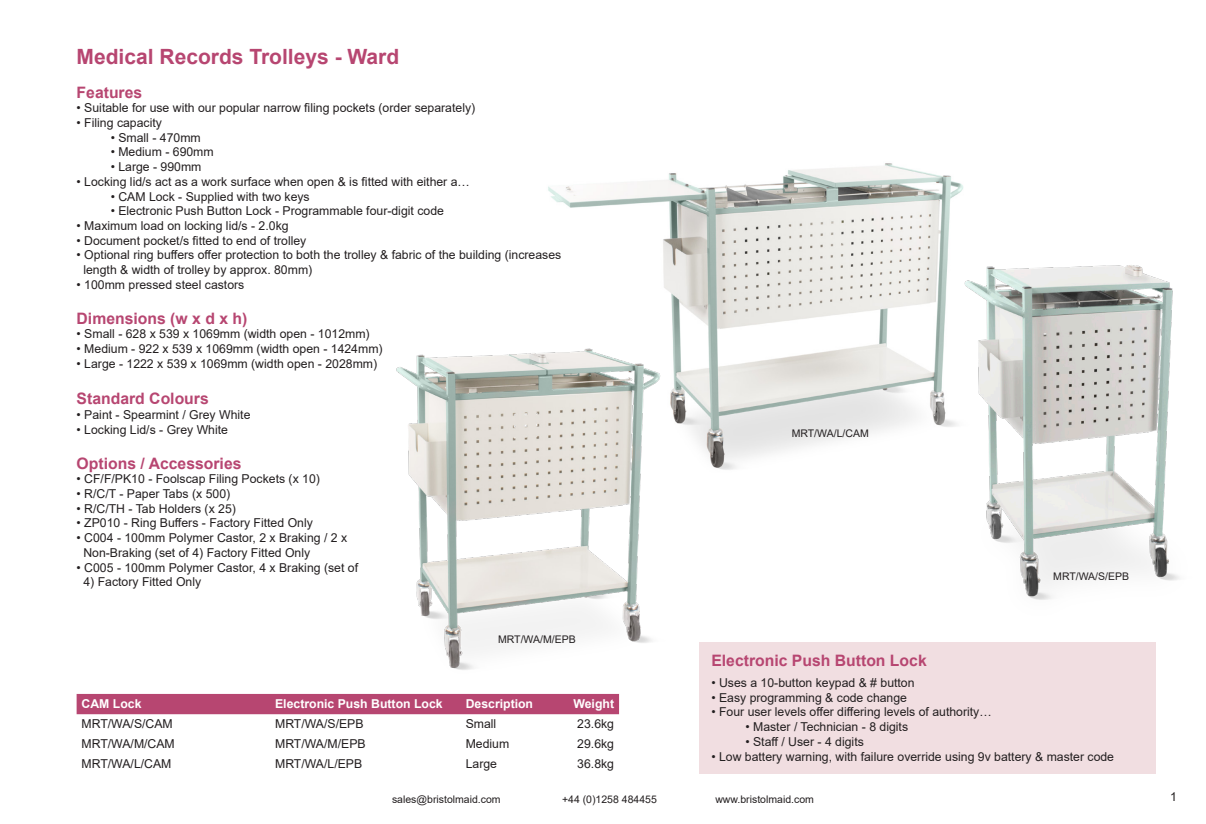
<style>
.page{position:relative;width:1206px;height:824px;background:#fff}
.page>*{position:absolute;margin:0;border:0;box-sizing:border-box;transform-origin:0 0}
.t1{font:700 21px "Arial";color:#b74671}
.t2{font:700 15.75px "Arial";color:#b74671}
.t3{font:12.25px/14.7px "Arial";color:#231f20}
.t4{font:700 12.25px "Arial";color:#fff}
.t5{font:10.5px "Arial";color:#231f20}
</style>
<div class="page">
<img style="left:548px;top:163px;width:416px;height:307px">
<img style="left:922px;top:199px;width:257px;height:401px">
<div style="left:77px;top:693px;width:196px;height:21px;background:#b74671"></div>
<div style="left:699px;top:642px;width:457px;height:132px;background:#f1dee1"></div>
<img style="left:273px;top:288px;width:440px;height:427px">
<p class="t1" style="left:77px;top:42px;width:324px">Medical Records Trolleys - Ward</p>
<p class="t2" style="left:77px;top:81px;width:67px">Features</p>
<p class="t3" style="left:77px;top:101px;width:400px">• Suitable for use with our popular narrow filing pockets (order separately)</p>
<p class="t3" style="left:77px;top:115px;width:87px">• Filing capacity</p>
<p class="t3" style="left:111px;top:130px;width:92px">• Small - 470mm</p>
<p class="t3" style="left:111px;top:145px;width:104px">• Medium - 690mm</p>
<p class="t3" style="left:111px;top:159px;width:92px">• Large - 990mm</p>
<p class="t3" style="left:77px;top:174px;width:395px">• Locking lid/s act as a work surface when open &amp; is fitted with either a…</p>
<p class="t3" style="left:111px;top:189px;width:200px">• CAM Lock - Supplied with two keys</p>
<p class="t3" style="left:111px;top:203px;width:335px">• Electronic Push Button Lock - Programmable four-digit code</p>
<p class="t3" style="left:77px;top:218px;width:213px">• Maximum load on locking lid/s - 2.0kg</p>
<p class="t3" style="left:77px;top:233px;width:231px">• Document pocket/s fitted to end of trolley</p>
<p class="t3" style="left:77px;top:248px;width:486px">• Optional ring buffers offer protection to both the trolley &amp; fabric of the building (increases</p>
<p class="t3" style="left:83px;top:262px;width:230px">length &amp; width of trolley by approx. 80mm)</p>
<p class="t3" style="left:77px;top:277px;width:169px">• 100mm pressed steel castors</p>
<p class="t2" style="left:77px;top:307px;width:172px">Dimensions (w x d x h)</p>
<p class="t3" style="left:77px;top:327px;width:294px">• Small - 628 x 539 x 1069mm (width open - 1012mm)</p>
<p class="t3" style="left:77px;top:341px;width:307px">• Medium - 922 x 539 x 1069mm (width open - 1424mm)</p>
<p class="t3" style="left:77px;top:356px;width:302px">• Large - 1222 x 539 x 1069mm (width open - 2028mm)</p>
<p class="t2" style="left:77px;top:387px;width:134px">Standard Colours</p>
<p class="t3" style="left:77px;top:407px;width:175px">• Paint - Spearmint / Grey White</p>
<p class="t3" style="left:77px;top:422px;width:153px">• Locking Lid/s - Grey White</p>
<p class="t2" style="left:77px;top:452px;width:166px">Options / Accessories</p>
<p class="t3" style="left:77px;top:471px;width:245px">• CF/F/PK10 - Foolscap Filing Pockets (x 10)</p>
<p class="t3" style="left:77px;top:486px;width:155px">• R/C/T - Paper Tabs (x 500)</p>
<p class="t3" style="left:77px;top:501px;width:161px">• R/C/TH - Tab Holders (x 25)</p>
<p class="t3" style="left:77px;top:515px;width:238px">• ZP010 - Ring Buffers - Factory Fitted Only</p>
<p class="t3" style="left:83px;top:530px;width:265px;text-indent:-7px">• C004 - 100mm Polymer Castor, 2 x Braking / 2 x<br>Non-Braking (set of 4) Factory Fitted Only</p>
<p class="t3" style="left:77px;top:559px;width:283px">• C005 - 100mm Polymer Castor, 4 x Braking (set of</p>
<p class="t3" style="left:83px;top:574px;width:119px">4) Factory Fitted Only</p>
<p class="t5" style="left:498px;top:631px;width:79px">MRT/WA/M/EPB</p>
<p class="t4" style="left:82px;top:694px;width:61px">CAM Lock</p>
<p class="t4" style="left:275px;top:694px;width:169px">Electronic Push Button Lock</p>
<p class="t4" style="left:465px;top:694px;width:69px">Description</p>
<p class="t4" style="left:573px;top:694px;width:42px">Weight</p>
<p class="t3" style="left:82px;top:716px;width:93px">MRT/WA/S/CAM</p>
<p class="t3" style="left:275px;top:716px;width:90px">MRT/WA/S/EPB</p>
<p class="t3" style="left:465px;top:716px;width:32px">Small</p>
<p class="t3" style="left:577px;top:716px;width:38px">23.6kg</p>
<p class="t3" style="left:82px;top:736px;width:95px">MRT/WA/M/CAM</p>
<p class="t3" style="left:275px;top:736px;width:92px">MRT/WA/M/EPB</p>
<p class="t3" style="left:465px;top:736px;width:45px">Medium</p>
<p class="t3" style="left:577px;top:736px;width:38px">29.6kg</p>
<p class="t3" style="left:82px;top:756px;width:91px">MRT/WA/L/CAM</p>
<p class="t3" style="left:275px;top:756px;width:89px">MRT/WA/L/EPB</p>
<p class="t3" style="left:465px;top:756px;width:33px">Large</p>
<p class="t3" style="left:577px;top:756px;width:38px">36.8kg</p>
<p class="t5" style="left:791px;top:426px;width:79px">MRT/WA/L/CAM</p>
<p class="t5" style="left:1053px;top:568px;width:77px">MRT/WA/S/EPB</p>
<p class="t2" style="left:711px;top:649px;width:217px">Electronic Push Button Lock</p>
<p class="t3" style="left:711px;top:675px;width:205px">• Uses a 10-button keypad &amp; # button</p>
<p class="t3" style="left:711px;top:690px;width:197px">• Easy programming &amp; code change</p>
<p class="t3" style="left:711px;top:704px;width:282px">• Four user levels offer differing levels of authority…</p>
<p class="t3" style="left:745px;top:719px;width:164px">• Master / Technician - 8 digits</p>
<p class="t3" style="left:745px;top:734px;width:120px">• Staff / User - 4 digits</p>
<p class="t3" style="left:711px;top:748px;width:404px">• Low battery warning, with failure override using 9v battery &amp; master code</p>
<p class="t5" style="left:392px;top:792px;width:110px">sales@bristolmaid.com</p>
<p class="t5" style="left:562px;top:792px;width:96px">+44 (0)1258 484455</p>
<p class="t5" style="left:715px;top:792px;width:100px">www.bristolmaid.com</p>
<p class="t3" style="left:1170px;top:789px;width:8px">1</p>
</div>
